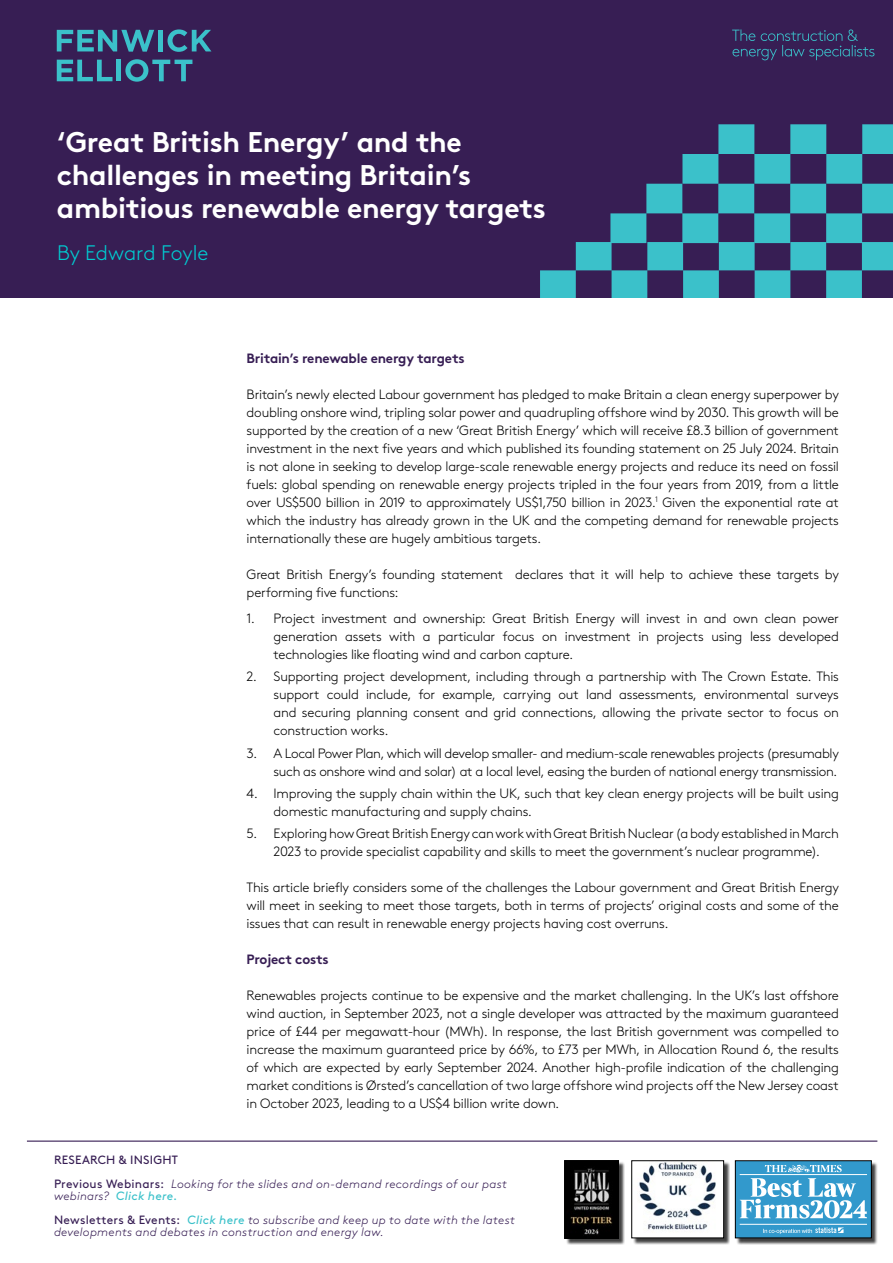
<style>
.page{position:relative;width:893px;height:1263px;background:#fff}
.page>*{position:absolute;margin:0;border:0;box-sizing:border-box;transform-origin:0 0}
.t1{font:700 28.5px/33px "Brown";letter-spacing:-.01em;color:#fff}
.t2{font:300 21px "Brown";letter-spacing:-.005em;color:#00ccd1}
.t3{font:300 13.5px/18px "Brown";letter-spacing:-.02em;color:#000;text-align:justify}
.t4{font:700 13.5px "Brown";letter-spacing:-.02em;color:#371e54}
.t5{font:italic 300 12px/24px "Brown";letter-spacing:.02em;color:#371e54}
.s1{font-weight:400;font-style:normal}
.s2{font-weight:400;color:#3bc1ca}
</style>
<div class="page">
<div style="left:0;top:0;width:893px;height:298px;background:#371e54"></div>
<svg style="left:732px;top:29px;width:142px;height:31px"></svg>
<svg style="left:57px;top:30px;width:97px;height:22px"></svg>
<div style="left:158px;top:30px;width:5px;height:21px;background:#3bc1ca"></div>
<svg style="left:168px;top:29px;width:43px;height:23px"></svg>
<svg style="left:57px;top:60px;width:56px;height:21px"></svg>
<hr style="left:117px;top:60px;width:4px;height:21px;background:#3bc1ca">
<svg style="left:125px;top:59px;width:67px;height:23px"></svg>
<div style="left:633px;top:1161px;width:97px;height:84px;background:#000;opacity:.75"></div>
<img style="left:633px;top:1162px;width:89px;height:74px">
<div style="left:631px;top:1160px;width:93px;height:78px;border:1px solid #000"></div>
<div style="left:737px;top:1162px;width:141px;height:83px;background:#000;opacity:.75"></div>
<div style="left:736px;top:1161px;width:135px;height:77px;background:#3299cc"></div>
<svg style="left:765px;top:1164px;width:77px;height:8px"></svg>
<hr style="left:740px;top:1174px;width:127px;height:1px;background:#fff">
<hr style="left:740px;top:1224px;width:127px;height:1px;background:#fff">
<svg style="left:763px;top:1227px;width:80px;height:7px"></svg>
<svg style="left:740px;top:1178px;width:127px;height:40px"></svg>
<div style="left:735px;top:1160px;width:137px;height:78px;border:1px solid #000"></div>
<div style="left:566px;top:1161px;width:59px;height:84px;background:#000;opacity:.75"></div>
<img style="left:566px;top:1162px;width:51px;height:74px">
<div style="left:564px;top:1160px;width:55px;height:78px;border:1px solid #000"></div>
<hr style="left:27px;top:1140px;width:850px;height:2px;background:#371e54">
<svg style="left:540px;top:124px;width:353px;height:174px"></svg>
<h1 class="t1" style="left:57px;top:122px;width:491px">‘Great British Energy’ and the challenges in meeting Britain’s ambitious renewable energy targets</h1>
<h2 class="t2" style="left:57px;top:237px;width:153px">By Edward Foyle</h2>
<p class="t4" style="left:247px;top:347px;width:220px">Britain’s renewable energy targets</p>
<p class="t3" style="left:247px;top:384px;width:594px">Britain’s newly elected Labour government has pledged to make Britain a clean energy superpower by doubling onshore wind, tripling solar power and quadrupling offshore wind by 2030. This growth will be supported by the creation of a new ‘Great British Energy’ which will receive £8.3 billion of government investment in the next five years and which published its founding statement on 25 July 2024. Britain is not alone in seeking to develop large-scale renewable energy projects and reduce its need on fossil fuels: global spending on renewable energy projects tripled in the four years from 2019, from a little over US$500 billion in 2019 to approximately US$1,750 billion in 2023.<sup>1</sup> Given the exponential rate at which the industry has already grown in the UK and the competing demand for renewable projects internationally these are hugely ambitious targets.</p>
<p class="t3" style="left:247px;top:564px;width:594px">Great British Energy’s founding statement declares that it will help to achieve these targets by performing five functions:</p>
<p class="t3" style="left:274px;top:608px;width:567px;text-indent:-27px">1. Project investment and ownership: Great British Energy will invest in and own clean power generation assets with a particular focus on investment in projects using less developed technologies like floating wind and carbon capture.</p>
<p class="t3" style="left:274px;top:667px;width:567px;text-indent:-27px">2. Supporting project development, including through a partnership with The Crown Estate. This support could include, for example, carrying out land assessments, environmental surveys and securing planning consent and grid connections, allowing the private sector to focus on construction works.</p>
<p class="t3" style="left:247px;top:743px;width:594px;text-align:right">3. A Local Power Plan, which will develop smaller- and medium-scale renewables projects (presumably such as onshore wind and solar) at a local level, easing the burden of national energy transmission.</p>
<p class="t3" style="left:274px;top:783px;width:567px;text-indent:-27px">4. Improving the supply chain within the UK, such that key clean energy projects will be built using domestic manufacturing and supply chains.</p>
<p class="t3" style="left:247px;top:823px;width:594px;text-align:center">5. Exploring how Great British Energy can work with Great British Nuclear (a body established in March<br>2023 to provide specialist capability and skills to meet the government’s nuclear programme).</p>
<p class="t3" style="left:247px;top:877px;width:594px">This article briefly considers some of the challenges the Labour government and Great British Energy will meet in seeking to meet those targets, both in terms of projects’ original costs and some of the issues that can result in renewable energy projects having cost overruns.</p>
<p class="t4" style="left:247px;top:948px;width:84px">Project costs</p>
<p class="t3" style="left:247px;top:985px;width:594px">Renewables projects continue to be expensive and the market challenging. In the UK’s last offshore wind auction, in September 2023, not a single developer was attracted by the maximum guaranteed price of £44 per megawatt-hour (MWh). In response, the last British government was compelled to increase the maximum guaranteed price by 66%, to £73 per MWh, in Allocation Round 6, the results of which are expected by early September 2024. Another high-profile indication of the challenging market conditions is Ørsted’s cancellation of two large offshore wind projects off the New Jersey coast in October 2023, leading to a US$4 billion write down.</p>
<p class="t5" style="left:54px;top:1147px;width:454px"><span class="s1">RESEARCH &amp; INSIGHT<br>Previous Webinars:</span> Looking for the slides and on-demand recordings of our past</p>
<p class="t5" style="left:54px;top:1183px;width:463px">webinars? <span class="s2">Click here.<br></span><span class="s1">Newsletters &amp; Events:</span> <span class="s2">Click here</span> to subscribe and keep up to date with the latest</p>
<p class="t5" style="left:54px;top:1219px;width:331px">developments and debates in construction and energy law.</p>
</div>
